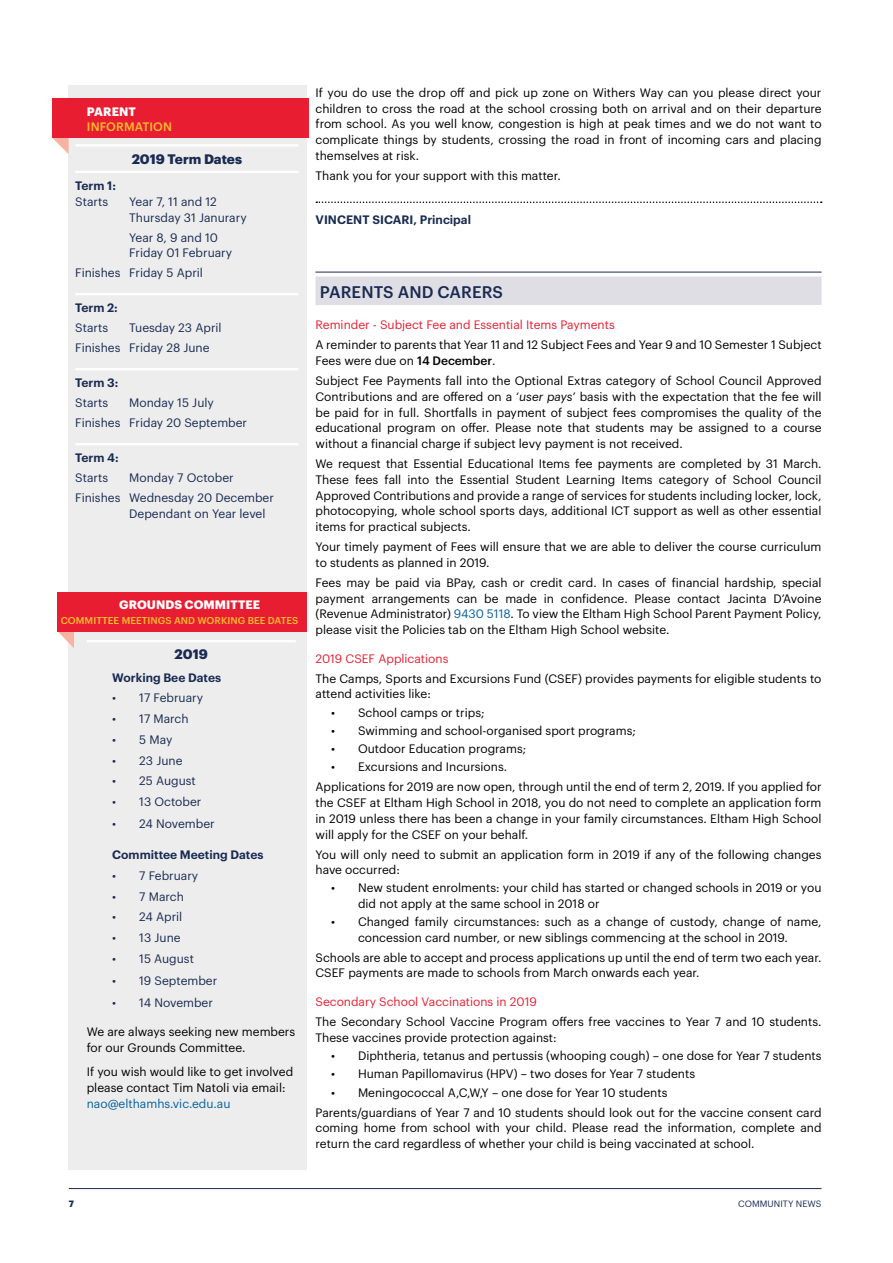
<style>
.page{position:relative;width:893px;height:1263px;background:#fff}
.page>*{position:absolute;margin:0;border:0;box-sizing:border-box;transform-origin:0 0}
.t1{font:500 16.5px "Graphik";letter-spacing:.005em;color:#192b52}
.t2{font:700 13.5px "Graphik";letter-spacing:-.005em;color:#192b52}
.t3{font:12px/15.8px "Graphik";color:#000}
.t4{font:12px/20px "Graphik";color:#192b52}
.t5{font:12px "Graphik";color:#e81d31}
.t6{font:600 12px "Graphik";color:#192b52}
.t7{font:12px "Graphik";color:#0860a0}
.t8{font:700 12px "Graphik";letter-spacing:.005em;color:#fff}
.t9{font:500 12px "Graphik";letter-spacing:.005em;color:#f8be2c}
.t10{font:500 9.75px "Graphik";letter-spacing:.005em;color:#f8be2c}
.t11{font:9px "Graphik";letter-spacing:.005em;color:#192b52}
.t12{font:700 9px "Graphik";color:#192b52}
.s1{font-weight:500}
.s2{font-style:italic}
.s3{color:#0860a0}
</style>
<div class="page">
<hr style="left:69px;top:1188px;width:752px;height:1px;background:#192b52">
<div style="left:68px;top:85px;width:239px;height:1084px;background:#ededed"></div>
<svg style="left:316px;top:201px;width:506px;height:2px"></svg>
<hr style="left:315px;top:272px;width:506px;height:1px;background:#192b52">
<div style="left:315px;top:276px;width:506px;height:29px;background:#dfdee4"></div>
<svg style="left:52px;top:137px;width:18px;height:17px"></svg>
<div style="left:52px;top:98px;width:257px;height:39px;background:#e81d31"></div>
<hr style="left:75px;top:144px;width:223px;height:2px;background:#fff">
<hr style="left:75px;top:171px;width:223px;height:2px;background:#fff">
<hr style="left:75px;top:293px;width:223px;height:2px;background:#fff">
<hr style="left:75px;top:368px;width:223px;height:2px;background:#fff">
<hr style="left:75px;top:443px;width:223px;height:2px;background:#fff">
<svg style="left:58px;top:631px;width:17px;height:17px"></svg>
<div style="left:58px;top:592px;width:249px;height:39px;background:#e81d31"></div>
<hr style="left:87px;top:640px;width:209px;height:2px;background:#fff">
<p class="t8" style="left:87px;top:102px;width:50px">PARENT</p>
<p class="t9" style="left:87px;top:117px;width:86px">INFORMATION</p>
<p class="t2" style="left:132px;top:148px;width:112px">2019 Term Dates</p>
<p class="t6" style="left:75px;top:176px;width:42px">Term 1:</p>
<p class="t4" style="left:75px;top:190px;width:34px">Starts</p>
<p class="t4" style="left:129px;top:193px;width:119px;line-height:15.8px">Year 7, 11 and 12<br>Thursday 31 Janurary</p>
<p class="t4" style="left:129px;top:228px;width:104px;line-height:15.8px">Year 8, 9 and 10<br>Friday 01 February</p>
<p class="t4" style="left:75px;top:262px;width:129px">Finishes Friday 5 April</p>
<p class="t6" style="left:75px;top:299px;width:44px">Term 2:</p>
<p class="t4" style="left:75px;top:317px;width:34px">Starts</p>
<p class="t4" style="left:75px;top:317px;width:148px;text-indent:54px">Tuesday 23 April<br>Finishes Friday 28 June</p>
<p class="t6" style="left:75px;top:374px;width:45px">Term 3:</p>
<p class="t4" style="left:75px;top:392px;width:34px">Starts</p>
<p class="t4" style="left:75px;top:392px;width:173px;text-indent:54px">Monday 15 July<br>Finishes Friday 20 September</p>
<p class="t6" style="left:75px;top:449px;width:45px">Term 4:</p>
<p class="t4" style="left:75px;top:467px;width:34px">Starts</p>
<p class="t4" style="left:75px;top:467px;width:200px;text-indent:54px">Monday 7 October<br>Finishes Wednesday 20 December</p>
<p class="t4" style="left:129px;top:503px;width:138px">Dependant on Year level</p>
<p class="t8" style="left:119px;top:595px;width:142px">GROUNDS COMMITTEE</p>
<p class="t10" style="left:61px;top:613px;width:239px">COMMITTEE MEETINGS AND WORKING BEE DATES</p>
<p class="t2" style="left:175px;top:644px;width:35px">2019</p>
<p class="t6" style="left:112px;top:668px;width:110px">Working Bee Dates</p>
<p class="t4" style="left:112px;top:687px;width:92px">• 17 February</p>
<p class="t4" style="left:112px;top:708px;width:78px">• 17 March</p>
<p class="t4" style="left:112px;top:728px;width:62px">• 5 May</p>
<p class="t4" style="left:112px;top:749px;width:72px">• 23 June</p>
<p class="t4" style="left:112px;top:770px;width:85px">• 25 August</p>
<p class="t4" style="left:112px;top:791px;width:91px">• 13 October</p>
<p class="t4" style="left:112px;top:813px;width:104px">• 24 November</p>
<p class="t6" style="left:112px;top:846px;width:153px">Committee Meeting Dates</p>
<p class="t4" style="left:112px;top:864px;width:88px">• 7 February</p>
<p class="t4" style="left:112px;top:885px;width:73px">• 7 March</p>
<p class="t4" style="left:112px;top:906px;width:72px">• 24 April</p>
<p class="t4" style="left:112px;top:927px;width:70px">• 13 June</p>
<p class="t4" style="left:112px;top:947px;width:83px">• 15 August</p>
<p class="t4" style="left:112px;top:970px;width:106px">• 19 September</p>
<p class="t4" style="left:112px;top:992px;width:102px">• 14 November</p>
<p class="t3" style="left:87px;top:1023px;width:210px">We are always seeking new members for our Grounds Committee.</p>
<p class="t3" style="left:87px;top:1063px;width:208px">If you wish would like to get involved please contact Tim Natoli via email:</p>
<p class="t7" style="left:87px;top:1094px;width:145px">nao@elthamhs.vic.edu.au</p>
<p class="t3" style="left:315px;top:84px;width:508px;text-align:justify">If you do use the drop off and pick up zone on Withers Way can you please direct your children to cross the road at the school crossing both on arrival and on their departure from school. As you well know, congestion is high at peak times and we do not want to complicate things by students, crossing the road in front of incoming cars and placing themselves at risk.</p>
<p class="t3" style="left:315px;top:167px;width:247px">Thank you for your support with this matter.</p>
<p class="t6" style="left:316px;top:211px;width:157px">VINCENT SICARI, Principal</p>
<h1 class="t1" style="left:320px;top:279px;width:185px">PARENTS AND CARERS</h1>
<p class="t5" style="left:315px;top:316px;width:301px">Reminder - Subject Fee and Essential Items Payments</p>
<p class="t3" style="left:315px;top:336px;width:508px">A reminder to parents that Year 11 and 12 Subject Fees and Year 9 and 10 Semester 1 Subject<br>Fees were due on <span class="s1">14 December</span>.</p>
<p class="t3" style="left:315px;top:372px;width:508px;text-align:justify">Subject Fee Payments fall into the Optional Extras category of School Council Approved Contributions and are offered on a ‘<span class="s2">user pays</span>’ basis with the expectation that the fee will be paid for in full. Shortfalls in payment of subject fees compromises the quality of the educational program on offer. Please note that students may be assigned to a course without a financial charge if subject levy payment is not received.</p>
<p class="t3" style="left:315px;top:455px;width:508px;text-align:justify">We request that Essential Educational Items fee payments are completed by 31 March.<br>These fees fall into the Essential Student Learning Items category of School Council Approved Contributions and provide a range of services for students including locker, lock, photocopying, whole school sports days, additional ICT support as well as other essential items for practical subjects.</p>
<p class="t3" style="left:315px;top:538px;width:507px">Your timely payment of Fees will ensure that we are able to deliver the course curriculum to students as planned in 2019.</p>
<p class="t3" style="left:315px;top:573px;width:508px;text-align:justify">Fees may be paid via BPay, cash or credit card. In cases of financial hardship, special payment arrangements can be made in confidence. Please contact Jacinta D’Avoine (Revenue Administrator) <span class="s3">9430 5118</span>. To view the Eltham High School Parent Payment Policy, please visit the Policies tab on the Eltham High School website.</p>
<p class="t5" style="left:315px;top:649px;width:134px">2019 CSEF Applications</p>
<p class="t3" style="left:315px;top:669px;width:507px">The Camps, Sports and Excursions Fund (CSEF) provides payments for eligible students to attend activities like:</p>
<p class="t3" style="left:331px;top:703px;width:155px">• School camps or trips;</p>
<p class="t3" style="left:331px;top:722px;width:306px">• Swimming and school-organised sport programs;</p>
<p class="t3" style="left:331px;top:740px;width:197px">• Outdoor Education programs;</p>
<p class="t3" style="left:315px;top:756px;width:508px;line-height:20px;text-indent:16px">• Excursions and Incursions.<br>Applications for 2019 are now open, through until the end of term 2, 2019. If you applied for</p>
<p class="t3" style="left:315px;top:794px;width:507px;text-align:justify">the CSEF at Eltham High School in 2018, you do not need to complete an application form in 2019 unless there has been a change in your family circumstances. Eltham High School will apply for the CSEF on your behalf.</p>
<p class="t3" style="left:315px;top:845px;width:507px">You will only need to submit an application form in 2019 if any of the following changes have occurred:</p>
<p class="t3" style="left:358px;top:879px;width:465px;text-indent:-27px">• New student enrolments: your child has started or changed schools in 2019 or you did not apply at the same school in 2018 or</p>
<p class="t3" style="left:331px;top:913px;width:492px;text-align:center">• Changed family circumstances: such as a change of custody, change of name, concession card number, or new siblings commencing at the school in 2019.</p>
<p class="t3" style="left:315px;top:948px;width:508px">Schools are able to accept and process applications up until the end of term two each year.<br>CSEF payments are made to schools from March onwards each year.</p>
<p class="t5" style="left:315px;top:993px;width:223px">Secondary School Vaccinations in 2019</p>
<p class="t3" style="left:315px;top:1013px;width:507px">The Secondary School Vaccine Program offers free vaccines to Year 7 and 10 students.<br>These vaccines provide protection against:</p>
<p class="t3" style="left:331px;top:1047px;width:492px">• Diphtheria, tetanus and pertussis (whooping cough) – one dose for Year 7 students</p>
<p class="t3" style="left:331px;top:1065px;width:366px">• Human Papillomavirus (HPV) – two doses for Year 7 students</p>
<p class="t3" style="left:315px;top:1081px;width:508px;line-height:20px;text-indent:16px">• Meningococcal A,C,W,Y – one dose for Year 10 students<br>Parents/guardians of Year 7 and 10 students should look out for the vaccine consent card</p>
<p class="t3" style="left:315px;top:1119px;width:507px">coming home from school with your child. Please read the information, complete and return the card regardless of whether your child is being vaccinated at school.</p>
<p class="t12" style="left:69px;top:1196px;width:7px">7</p>
<p class="t11" style="left:738px;top:1196px;width:85px">COMMUNITY NEWS</p>
</div>
